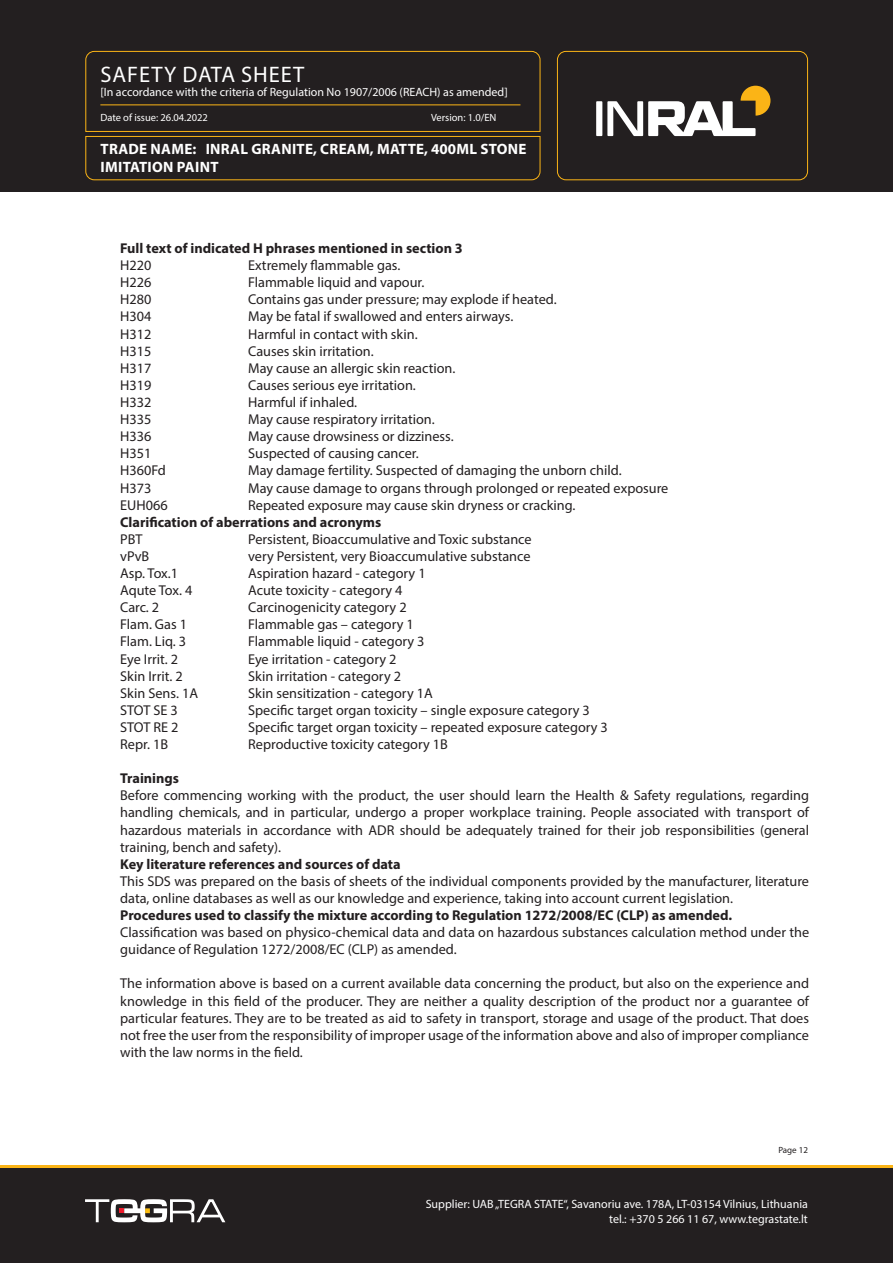
<style>
.page{position:relative;width:893px;height:1263px;background:#fff}
.page>*{position:absolute;margin:0;border:0;box-sizing:border-box;transform-origin:0 0}
.t1{font:22.5px "Myriad Pro";letter-spacing:.04em;color:#fff}
.t2{font:700 15px/18px "Myriad Pro";letter-spacing:.02em;color:#fff}
.Tekstas_paprastas_Bold{font:14.25px/17.1px "Myriad Pro";color:#231f20;text-align:justify}
.Tekstas_paprastas_Bold-2{font:700 14.25px "Myriad Pro";color:#231f20}
.t3{font:12px/14.4px "Myriad Pro";color:#fff;text-align:right}
.t4{font:10.5px "Myriad Pro";color:#fff}
.t5{font:9px "Myriad Pro";color:#231f20}
</style>
<div class="page">
<div style="left:0;top:1165px;width:893px;height:98px;background:#231f20"></div>
<div style="left:0;top:0;width:893px;height:191px;background:#231f20"></div>
<svg style="left:85px;top:51px;width:456px;height:130px"></svg>
<div style="left:557px;top:51px;width:251px;height:129px;border:1px solid #fbb416;border-radius:9px"></div>
<hr style="left:100px;top:104px;width:420px;height:1px;background:#fbb416">
<svg style="left:85px;top:1199px;width:140px;height:23px"></svg>
<div style="left:596px;top:101px;width:6px;height:35px;background:#fff"></div>
<svg style="left:607px;top:86px;width:163px;height:50px"></svg>
<hr style="left:0;top:1165px;width:893px;height:2px;background:#fbb416">
<h1 class="t1" style="left:101px;top:60px;width:205px">SAFETY DATA SHEET</h1>
<p class="t3" style="left:100px;top:85px;width:409px">[In accordance with the criteria of Regulation No 1907/2006 (REACH) as amended]</p>
<p class="t4" style="left:100px;top:111px;width:109px">Date of issue: 26.04.2022</p>
<p class="t4" style="left:431px;top:111px;width:67px">Version: 1.0/EN</p>
<p class="t2" style="left:101px;top:139px;width:427px">TRADE NAME: INRAL GRANITE, CREAM, MATTE, 400ML STONE<br>IMITATION PAINT</p>
<p class="Tekstas_paprastas_Bold-2" style="left:120px;top:239px;width:344px">Full text of indicated H phrases mentioned in section 3</p>
<p class="Tekstas_paprastas_Bold" style="left:120px;top:257px;width:33px">H220</p>
<p class="Tekstas_paprastas_Bold" style="left:248px;top:257px;width:154px">Extremely flammable gas.</p>
<p class="Tekstas_paprastas_Bold" style="left:120px;top:274px;width:33px">H226</p>
<p class="Tekstas_paprastas_Bold" style="left:248px;top:274px;width:178px">Flammable liquid and vapour.</p>
<p class="Tekstas_paprastas_Bold" style="left:120px;top:291px;width:33px">H280</p>
<p class="Tekstas_paprastas_Bold" style="left:248px;top:291px;width:310px">Contains gas under pressure; may explode if heated.</p>
<p class="Tekstas_paprastas_Bold" style="left:120px;top:308px;width:33px">H304</p>
<p class="Tekstas_paprastas_Bold" style="left:248px;top:308px;width:267px">May be fatal if swallowed and enters airways.</p>
<p class="Tekstas_paprastas_Bold" style="left:120px;top:325px;width:33px">H312</p>
<p class="Tekstas_paprastas_Bold" style="left:248px;top:325px;width:171px">Harmful in contact with skin.</p>
<p class="Tekstas_paprastas_Bold" style="left:120px;top:342px;width:33px">H315</p>
<p class="Tekstas_paprastas_Bold" style="left:248px;top:342px;width:127px">Causes skin irritation.</p>
<p class="Tekstas_paprastas_Bold" style="left:120px;top:359px;width:33px">H317</p>
<p class="Tekstas_paprastas_Bold" style="left:248px;top:359px;width:209px">May cause an allergic skin reaction.</p>
<p class="Tekstas_paprastas_Bold" style="left:120px;top:376px;width:33px">H319</p>
<p class="Tekstas_paprastas_Bold" style="left:248px;top:376px;width:169px">Causes serious eye irritation.</p>
<p class="Tekstas_paprastas_Bold" style="left:120px;top:393px;width:33px">H332</p>
<p class="Tekstas_paprastas_Bold" style="left:248px;top:393px;width:111px">Harmful if inhaled.</p>
<p class="Tekstas_paprastas_Bold" style="left:120px;top:410px;width:33px">H335</p>
<p class="Tekstas_paprastas_Bold" style="left:248px;top:410px;width:188px">May cause respiratory irritation.</p>
<p class="Tekstas_paprastas_Bold" style="left:120px;top:428px;width:33px">H336</p>
<p class="Tekstas_paprastas_Bold" style="left:248px;top:428px;width:207px">May cause drowsiness or dizziness.</p>
<p class="Tekstas_paprastas_Bold" style="left:120px;top:445px;width:33px">H351</p>
<p class="Tekstas_paprastas_Bold" style="left:248px;top:445px;width:172px">Suspected of causing cancer.</p>
<p class="Tekstas_paprastas_Bold" style="left:120px;top:462px;width:47px">H360Fd</p>
<p class="Tekstas_paprastas_Bold" style="left:248px;top:462px;width:375px">May damage fertility. Suspected of damaging the unborn child.</p>
<p class="Tekstas_paprastas_Bold" style="left:120px;top:479px;width:33px">H373</p>
<p class="Tekstas_paprastas_Bold" style="left:248px;top:479px;width:422px">May cause damage to organs through prolonged or repeated exposure</p>
<p class="Tekstas_paprastas_Bold" style="left:120px;top:496px;width:49px">EUH066</p>
<p class="Tekstas_paprastas_Bold" style="left:248px;top:496px;width:329px">Repeated exposure may cause skin dryness or cracking.</p>
<p class="Tekstas_paprastas_Bold-2" style="left:120px;top:513px;width:263px">Clarification of aberrations and acronyms</p>
<p class="Tekstas_paprastas_Bold" style="left:120px;top:530px;width:24px">PBT</p>
<p class="Tekstas_paprastas_Bold" style="left:248px;top:530px;width:285px">Persistent, Bioaccumulative and Toxic substance</p>
<p class="Tekstas_paprastas_Bold" style="left:120px;top:547px;width:31px">vPvB</p>
<p class="Tekstas_paprastas_Bold" style="left:248px;top:547px;width:284px">very Persistent, very Bioaccumulative substance</p>
<p class="Tekstas_paprastas_Bold" style="left:120px;top:564px;width:59px">Asp. Tox.1</p>
<p class="Tekstas_paprastas_Bold" style="left:248px;top:564px;width:179px">Aspiration hazard - category 1</p>
<p class="Tekstas_paprastas_Bold" style="left:120px;top:581px;width:74px">Aqute Tox. 4</p>
<p class="Tekstas_paprastas_Bold" style="left:248px;top:581px;width:156px">Acute toxicity - category 4</p>
<p class="Tekstas_paprastas_Bold" style="left:120px;top:599px;width:41px">Carc. 2</p>
<p class="Tekstas_paprastas_Bold" style="left:248px;top:599px;width:160px">Carcinogenicity category 2</p>
<p class="Tekstas_paprastas_Bold" style="left:120px;top:616px;width:68px">Flam. Gas 1</p>
<p class="Tekstas_paprastas_Bold" style="left:248px;top:616px;width:167px">Flammable gas – category 1</p>
<p class="Tekstas_paprastas_Bold" style="left:120px;top:633px;width:68px">Flam. Liq. 3</p>
<p class="Tekstas_paprastas_Bold" style="left:248px;top:633px;width:178px">Flammable liquid - category 3</p>
<p class="Tekstas_paprastas_Bold" style="left:120px;top:650px;width:59px">Eye Irrit. 2</p>
<p class="Tekstas_paprastas_Bold" style="left:248px;top:650px;width:150px">Eye irritation - category 2</p>
<p class="Tekstas_paprastas_Bold" style="left:120px;top:667px;width:64px">Skin Irrit. 2</p>
<p class="Tekstas_paprastas_Bold" style="left:248px;top:667px;width:154px">Skin irritation - category 2</p>
<p class="Tekstas_paprastas_Bold" style="left:120px;top:684px;width:79px">Skin Sens. 1A</p>
<p class="Tekstas_paprastas_Bold" style="left:248px;top:684px;width:186px">Skin sensitization - category 1A</p>
<p class="Tekstas_paprastas_Bold" style="left:120px;top:701px;width:59px">STOT SE 3</p>
<p class="Tekstas_paprastas_Bold" style="left:248px;top:701px;width:343px">Specific target organ toxicity – single exposure category 3</p>
<p class="Tekstas_paprastas_Bold" style="left:120px;top:718px;width:60px">STOT RE 2</p>
<p class="Tekstas_paprastas_Bold" style="left:248px;top:718px;width:361px">Specific target organ toxicity – repeated exposure category 3</p>
<p class="Tekstas_paprastas_Bold" style="left:120px;top:735px;width:49px">Repr. 1B</p>
<p class="Tekstas_paprastas_Bold" style="left:248px;top:735px;width:201px">Reproductive toxicity category 1B</p>
<p class="Tekstas_paprastas_Bold-2" style="left:120px;top:769px;width:60px">Trainings</p>
<p class="Tekstas_paprastas_Bold" style="left:120px;top:787px;width:690px">Before commencing working with the product, the user should learn the Health &amp; Safety regulations, regarding handling chemicals, and in particular, undergo a proper workplace training. People associated with transport of hazardous materials in accordance with ADR should be adequately trained for their job responsibilities (general training, bench and safety).</p>
<p class="Tekstas_paprastas_Bold-2" style="left:120px;top:855px;width:282px">Key literature references and sources of data</p>
<p class="Tekstas_paprastas_Bold" style="left:120px;top:872px;width:690px">This SDS was prepared on the basis of sheets of the individual components provided by the manufacturer, literature data, online databases as well as our knowledge and experience, taking into account current legislation.</p>
<p class="Tekstas_paprastas_Bold-2" style="left:120px;top:906px;width:613px">Procedures used to classify the mixture according to Regulation 1272/2008/EC (CLP) as amended.</p>
<p class="Tekstas_paprastas_Bold" style="left:120px;top:923px;width:690px">Classification was based on physico-chemical data and data on hazardous substances calculation method under the guidance of Regulation 1272/2008/EC (CLP) as amended.</p>
<p class="Tekstas_paprastas_Bold" style="left:120px;top:975px;width:690px">The information above is based on a current available data concerning the product, but also on the experience and knowledge in this field of the producer. They are neither a quality description of the product nor a guarantee of particular features. They are to be treated as aid to safety in transport, storage and usage of the product. That does not free the user from the responsibility of improper usage of the information above and also of improper compliance with the law norms in the field.</p>
<p class="t5" style="left:778px;top:1144px;width:31px">Page 12</p>
<p class="t3" style="left:426px;top:1197px;width:384px">Supplier: UAB „TEGRA STATE“, Savanoriu ave. 178A, LT-03154 Vilnius, Lithuania tel.: +370 5 266 11 67, www.tegrastate.lt</p>
</div>
